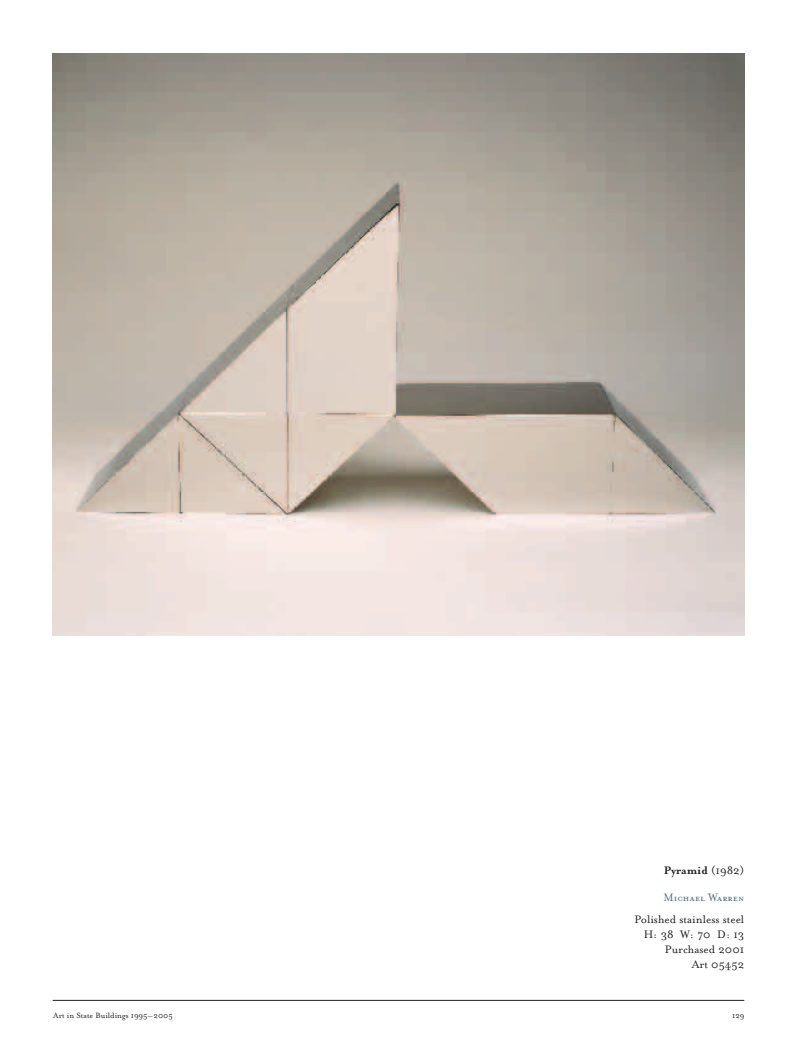
<style>
.page{position:relative;width:798px;height:1053px;background:#fff}
.page>*{position:absolute;margin:0;border:0;box-sizing:border-box;transform-origin:0 0}
.t1{font:12.5px/15px "Mrs Eaves Roman";color:#231f20;text-align:right}
.t2{font:700 12.5px "Mrs Eaves";color:#231f20}
.t3{font:12.5px "Mrs Eaves Petite Caps";color:#4e7282}
.t4{font:8.75px "Mrs Eaves Roman";color:#231f20}
.s1{font-family:"Mrs Eaves Roman";font-weight:400}
</style>
<div class="page">
<hr style="left:53px;top:999px;width:691px;height:1px;background:#231f20">
<img style="left:53px;top:54px;width:691px;height:581px">
<p class="t2" style="left:663px;top:864px;width:82px">Pyramid <span class="s1">(1982)</span></p>
<p class="t3" style="left:663px;top:889px;width:82px">Michael Warren</p>
<p class="t1" style="left:634px;top:913px;width:111px">Polished stainless steel<br>H: 38 W: 70 D: 13<br>Purchased 2001<br>Art 05452</p>
<p class="t4" style="left:53px;top:1012px;width:121px">Art in State Buildings 1995–2005</p>
<p class="t4" style="left:732px;top:1012px;width:14px">129</p>
</div>
